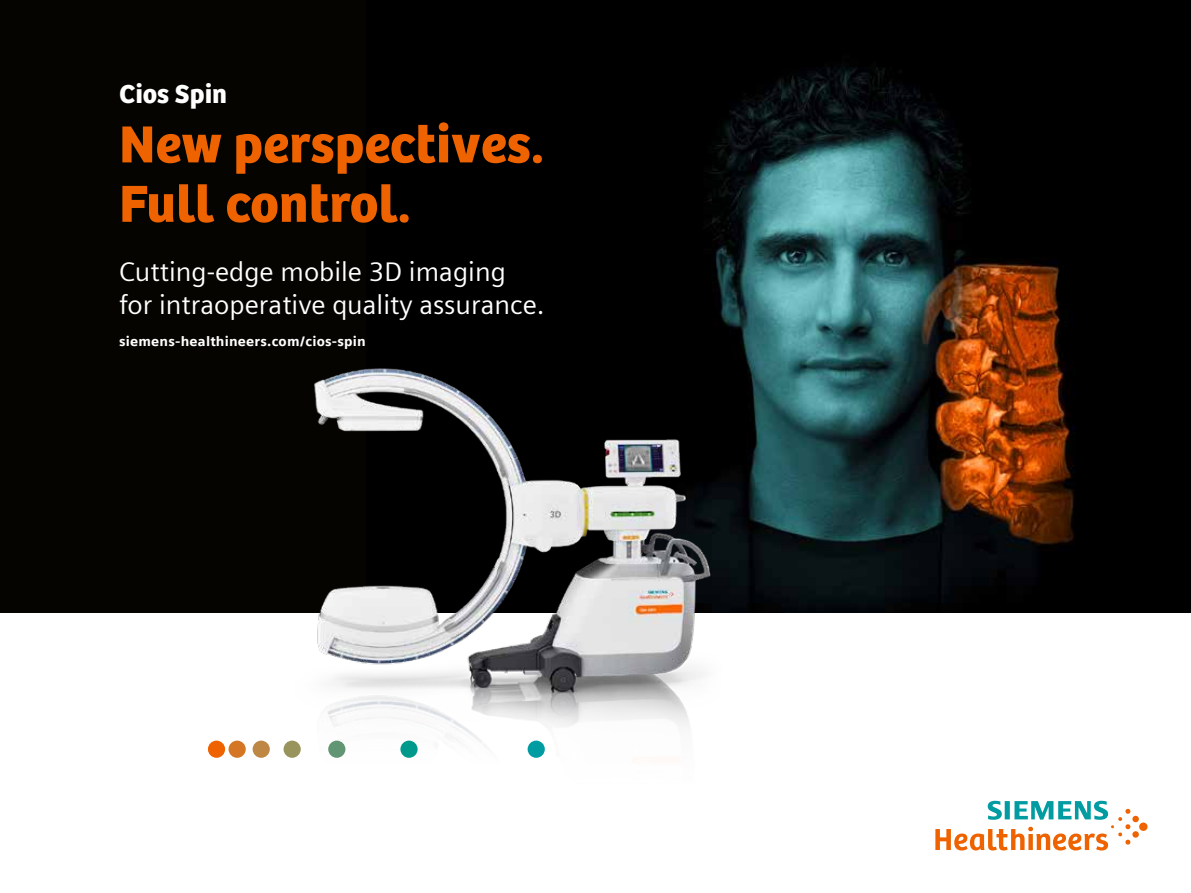
<style>
.page{position:relative;width:1191px;height:893px;background:#fff}
.page>*{position:absolute;margin:0;border:0;box-sizing:border-box;transform-origin:0 0}
.t1{font:54px/59.4px "SH Bree Headline Regular";color:#ee6300}
.t2{font:27px/32.4px "Siemens Sans";color:#fff}
.t3{font:27px "SH Bree Headline Regular";color:#fff}
.t4{font:900 13.5px "Siemens Sans";letter-spacing:.015em;color:#fff}
</style>
<div class="page">
<div style="left:0;top:0;width:1191px;height:612px;background:#050400"></div>
<img style="left:708px;top:67px;width:367px;height:544px">
<svg style="left:935px;top:801px;width:212px;height:50px"></svg>
<img style="left:285px;top:298px;width:452px;height:460px">
<div style="left:208px;top:741px;width:17px;height:17px;background:#ee6300;border-radius:50%"></div>
<div style="left:228px;top:741px;width:18px;height:17px;background:#d47623;border-radius:50%"></div>
<div style="left:253px;top:741px;width:17px;height:17px;background:#be8844;border-radius:50%"></div>
<div style="left:283px;top:741px;width:18px;height:17px;background:#99945c;border-radius:50%"></div>
<div style="left:328px;top:741px;width:17px;height:17px;background:#619574;border-radius:50%"></div>
<div style="left:400px;top:741px;width:17px;height:17px;background:#009a8d;border-radius:50%"></div>
<div style="left:527px;top:741px;width:18px;height:17px;background:#009ca2;border-radius:50%"></div>
<p class="t3" style="left:119px;top:73px;width:110px">Cios Spin</p>
<h1 class="t1" style="left:119px;top:113px;width:426px">New perspectives.<br>Full control.</h1>
<p class="t2" style="left:119px;top:254px;width:427px">Cutting-edge mobile 3D imaging for intraoperative quality assurance.</p>
<p class="t4" style="left:119px;top:330px;width:248px">siemens-healthineers.com/cios-spin</p>
</div>
